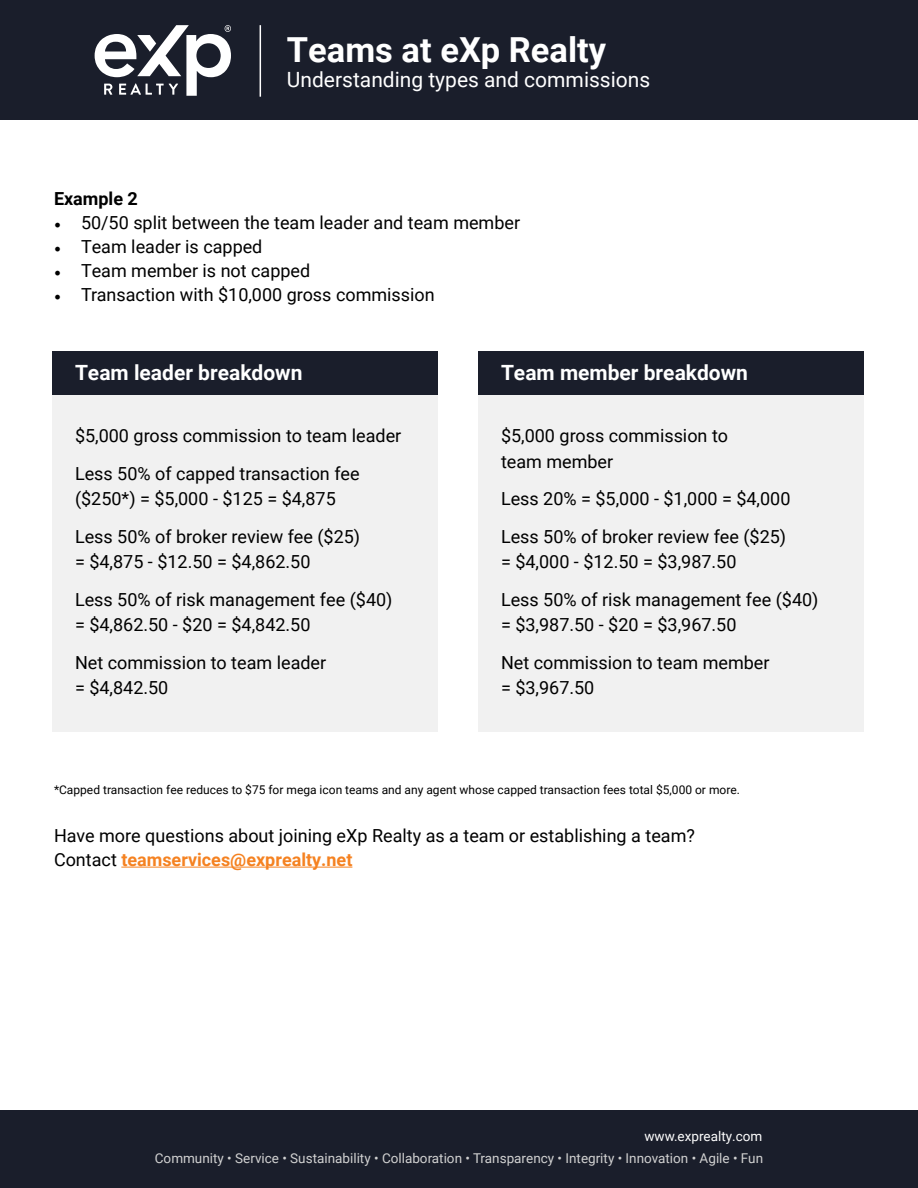
<style>
.page{position:relative;width:918px;height:1188px;background:#fff}
.page>*{position:absolute;margin:0;border:0;box-sizing:border-box;transform-origin:0 0}
.t1{font:700 34.5px "Roboto";color:#fff}
.t2{font:700 21px "Roboto";color:#fff}
.t3{font:21px "Roboto";color:#fff}
.t4{font:18px/25.5px "Roboto";color:#000}
.t5{font:700 18px "Roboto";color:#f58221}
.t6{font:700 18px "Roboto";color:#000}
.t7{font:13.5px "Roboto";color:#d1d1d1}
.t8{font:13.5px "Roboto";color:#fefefe}
.t9{font:12px "Roboto";color:#000}
.s1{font-family:"Minion Pro"}
.s2{font-weight:400;color:#000}
</style>
<div class="page">
<div style="left:0;top:1111px;width:918px;height:77px;background:#1a1e2b"></div>
<div style="left:0;top:0;width:918px;height:120px;background:#1a1e2b"></div>
<svg style="left:95px;top:25px;width:136px;height:71px"></svg>
<hr style="left:260px;top:25px;width:1px;height:72px;background:#fff">
<div style="left:52px;top:352px;width:386px;height:380px;background:#f1f1f1"></div>
<div style="left:478px;top:352px;width:386px;height:380px;background:#f1f1f1"></div>
<div style="left:52px;top:352px;width:386px;height:43px;background:#1a1e2b"></div>
<div style="left:478px;top:352px;width:386px;height:43px;background:#1a1e2b"></div>
<hr style="left:121px;top:867px;width:231px;height:1px;background:#f58221">
<h1 class="t1" style="left:287px;top:26px;width:321px">Teams at eXp Realty</h1>
<p class="t3" style="left:287px;top:65px;width:365px">Understanding types and commissions</p>
<p class="t6" style="left:54px;top:186px;width:85px">Example 2</p>
<p class="t4" style="left:54px;top:209px;width:468px"><span class="s1">•</span> 50/50 split between the team leader and team member</p>
<p class="t4" style="left:54px;top:233px;width:210px"><span class="s1">•</span> Team leader is capped</p>
<p class="t4" style="left:54px;top:257px;width:258px"><span class="s1">•</span> Team member is not capped</p>
<p class="t4" style="left:54px;top:281px;width:382px"><span class="s1">•</span> Transaction with $10,000 gross commission</p>
<p class="t2" style="left:75px;top:358px;width:229px">Team leader breakdown</p>
<p class="t2" style="left:501px;top:358px;width:249px">Team member breakdown</p>
<p class="t4" style="left:75px;top:423px;width:328px">$5,000 gross commission to team leader</p>
<p class="t4" style="left:75px;top:460px;width:286px">Less 50% of capped transaction fee ($250*) = $5,000 - $125 = $4,875</p>
<p class="t4" style="left:75px;top:523px;width:287px">Less 50% of broker review fee ($25) = $4,875 - $12.50 = $4,862.50</p>
<p class="t4" style="left:75px;top:586px;width:319px">Less 50% of risk management fee ($40) = $4,862.50 - $20 = $4,842.50</p>
<p class="t4" style="left:75px;top:649px;width:253px">Net commission to team leader = $4,842.50</p>
<p class="t4" style="left:501px;top:423px;width:228px">$5,000 gross commission to team member</p>
<p class="t4" style="left:501px;top:486px;width:291px">Less 20% = $5,000 - $1,000 = $4,000</p>
<p class="t4" style="left:501px;top:523px;width:287px">Less 50% of broker review fee ($25) = $4,000 - $12.50 = $3,987.50</p>
<p class="t4" style="left:501px;top:586px;width:319px">Less 50% of risk management fee ($40) = $3,987.50 - $20 = $3,967.50</p>
<p class="t4" style="left:501px;top:649px;width:270px">Net commission to team member = $3,967.50</p>
<p class="t9" style="left:54px;top:781px;width:687px">*Capped transaction fee reduces to $75 for mega icon teams and any agent whose capped transaction fees total $5,000 or more.</p>
<p class="t4" style="left:54px;top:822px;width:642px">Have more questions about joining eXp Realty as a team or establishing a team?</p>
<p class="t5" style="left:54px;top:847px;width:300px"><span class="s2">Contact</span> teamservices@exprealty.net</p>
<p class="t8" style="left:644px;top:1127px;width:119px">www.exprealty.com</p>
<p class="t7" style="left:155px;top:1149px;width:610px">Community • Service • Sustainability • Collaboration • Transparency • Integrity • Innovation • Agile • Fun</p>
</div>
